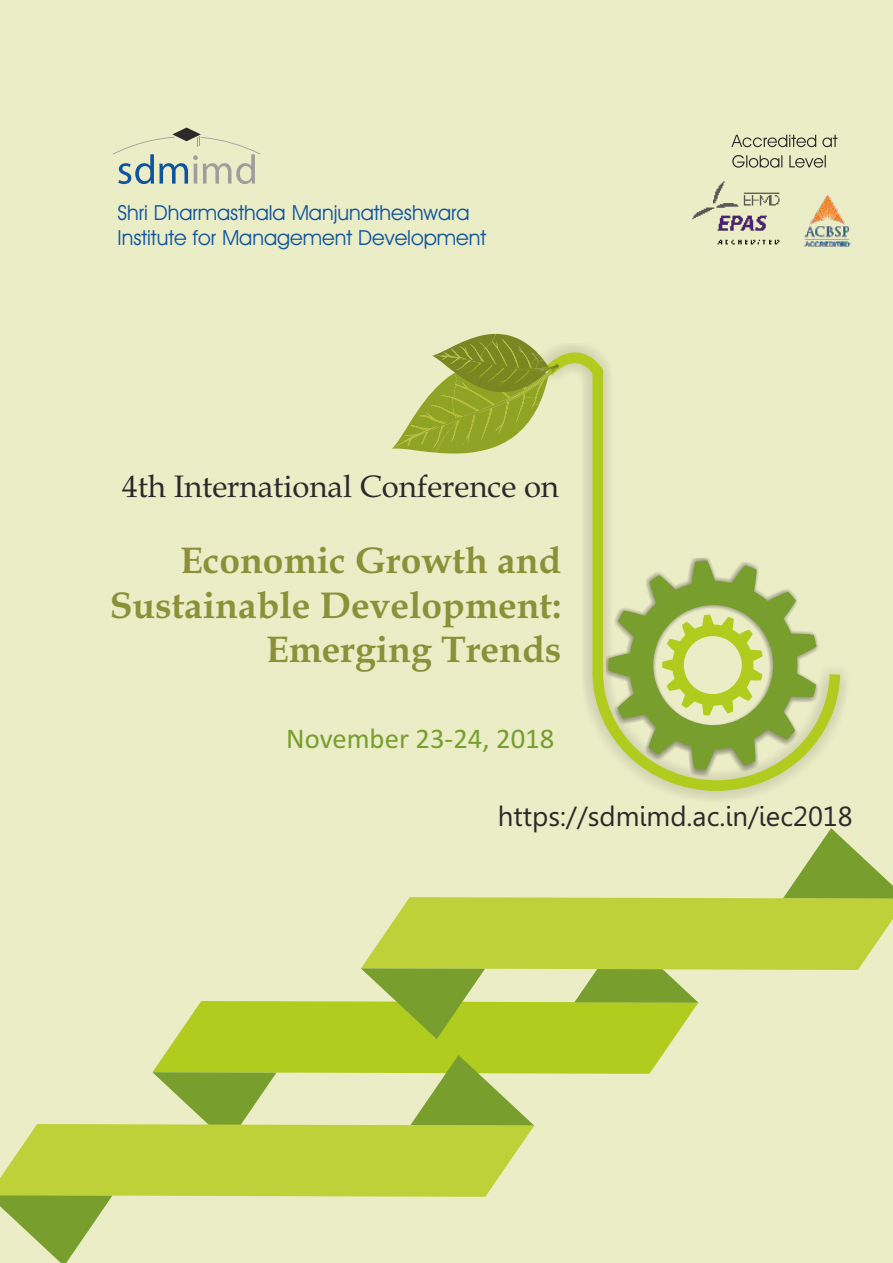
<style>
.page{position:relative;width:893px;height:1263px;background:#ebedc7}
.page>*{position:absolute;margin:0;border:0;box-sizing:border-box;transform-origin:0 0}
.t1{font:700 37.35px/44.4px "Book Antiqua";color:#8a9138;text-align:right}
.t2{font:31.05px "Book Antiqua";color:#2b2929}
.t3{font:28.65px "Calibri";color:#789e2e}
.t4{font:27.6px "Gisha";color:#2b2929}
.t5{font:20.85px/25px "Avant Garde IT Cby BT";color:#0f549e}
</style>
<div class="page">
<svg style="left:0;top:828px;width:893px;height:435px"></svg>
<img style="left:692px;top:181px;width:88px;height:64px">
<img style="left:804px;top:194px;width:47px;height:53px">
<svg style="left:731px;top:135px;width:106px;height:33px"></svg>
<svg style="left:113px;top:128px;width:147px;height:56px"></svg>
<svg style="left:559px;top:344px;width:287px;height:452px"></svg>
<svg style="left:392px;top:333px;width:167px;height:120px"></svg>
<svg style="left:605px;top:557px;width:215px;height:220px"></svg>
<svg style="left:608px;top:560px;width:208px;height:210px"></svg>
<p class="t5" style="left:118px;top:202px;width:370px">Shri Dharmasthala Manjunatheshwara<br>Institute for Management Development</p>
<h2 class="t2" style="left:122px;top:475px;width:438px">4th International Conference on</h2>
<h1 class="t1" style="left:110px;top:542px;width:453px">Economic Growth and<br>Sustainable Development:<br>Emerging Trends</h1>
<h3 class="t3" style="left:286px;top:727px;width:270px">November 23-24, 2018</h3>
<h3 class="t4" style="left:498px;top:805px;width:356px">https://sdmimd.ac.in/iec2018</h3>
</div>
